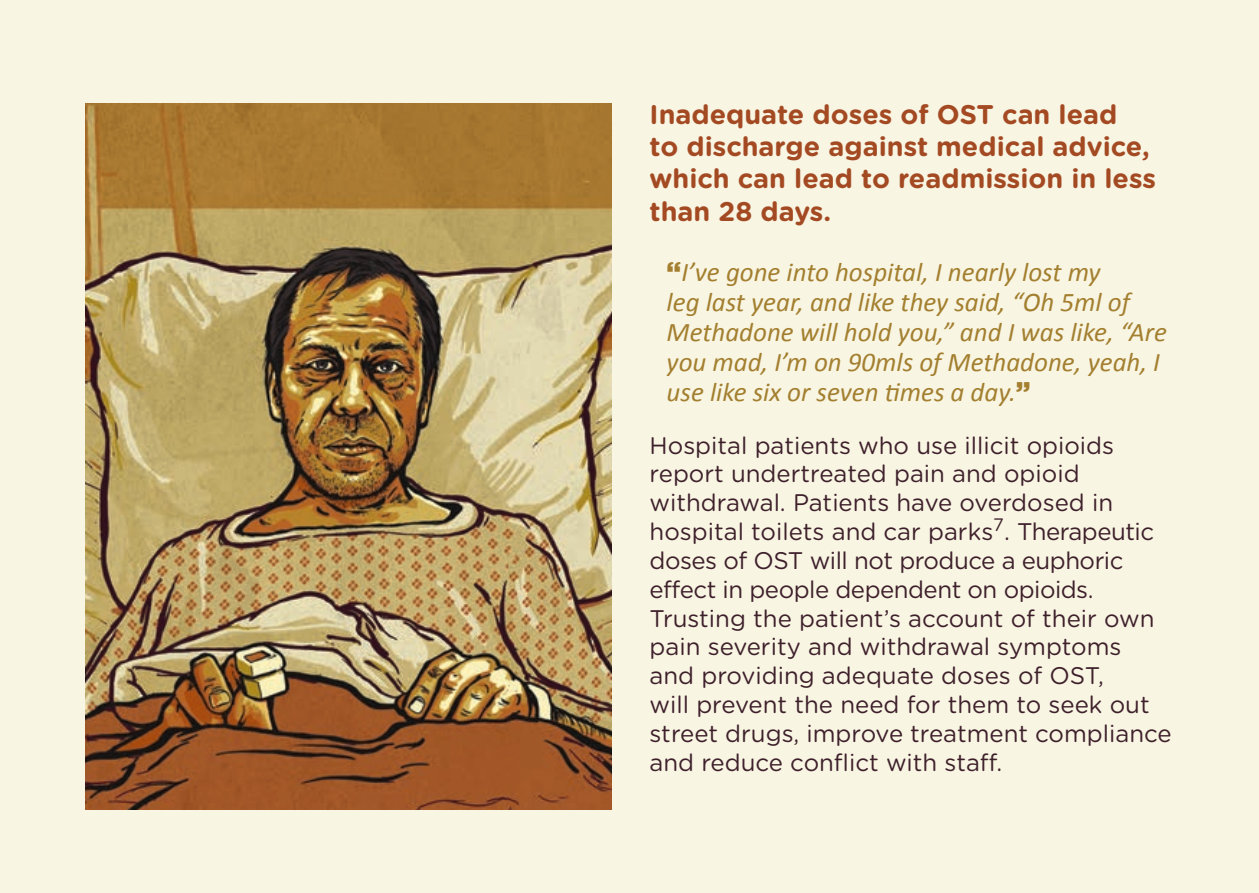
<style>
.page{position:relative;width:1259px;height:893px;background:#f8f5e3}
.page>*{position:absolute;margin:0;border:0;box-sizing:border-box;transform-origin:0 0}
.t1{font:italic 27px/30px "Calibri";color:#a37f2f}
.t2{font:700 27px/32.4px "Gotham Rounded";color:#a44a23}
.t3{font:24px/28.8px "Gotham Rounded";color:#3e202b}
.s1{font-family:"Gotham";font-weight:900;font-style:normal}
.s2{font-family:"Gotham"}
</style>
<div class="page">
<img style="left:85px;top:103px;width:526px;height:706px">
<p class="t2" style="left:649px;top:97px;width:508px">Inadequate doses of OST can lead<br>to discharge against medical advice, which can lead to readmission in less than 28 days.</p>
<p class="t1" style="left:666px;top:256px;width:502px"><span class="s1">“</span>I’ve gone into hospital, I nearly lost my<br>leg last year, and like they said, “Oh 5ml of Methadone will hold you,” and I was like, “Are you mad, I’m on 90mls of Methadone, yeah, I use like six or seven times a day.<span class="s1">”</span></p>
<p class="t3" style="left:649px;top:430px;width:524px">Hospital patients who use illicit opioids report undertreated pain and opioid withdrawal. Patients have overdosed in hospital toilets and car parks<sup>7</sup>. <span class="s2">Therapeutic doses of OST will not produce a euphoric effect in people dependent on opioids</span>.<br>Trusting the patient’s account of their own pain severity and withdrawal symptoms and providing adequate doses of OST,<br>will prevent the need for them to seek out street drugs, improve treatment compliance and reduce conflict with staff.</p>
</div>
